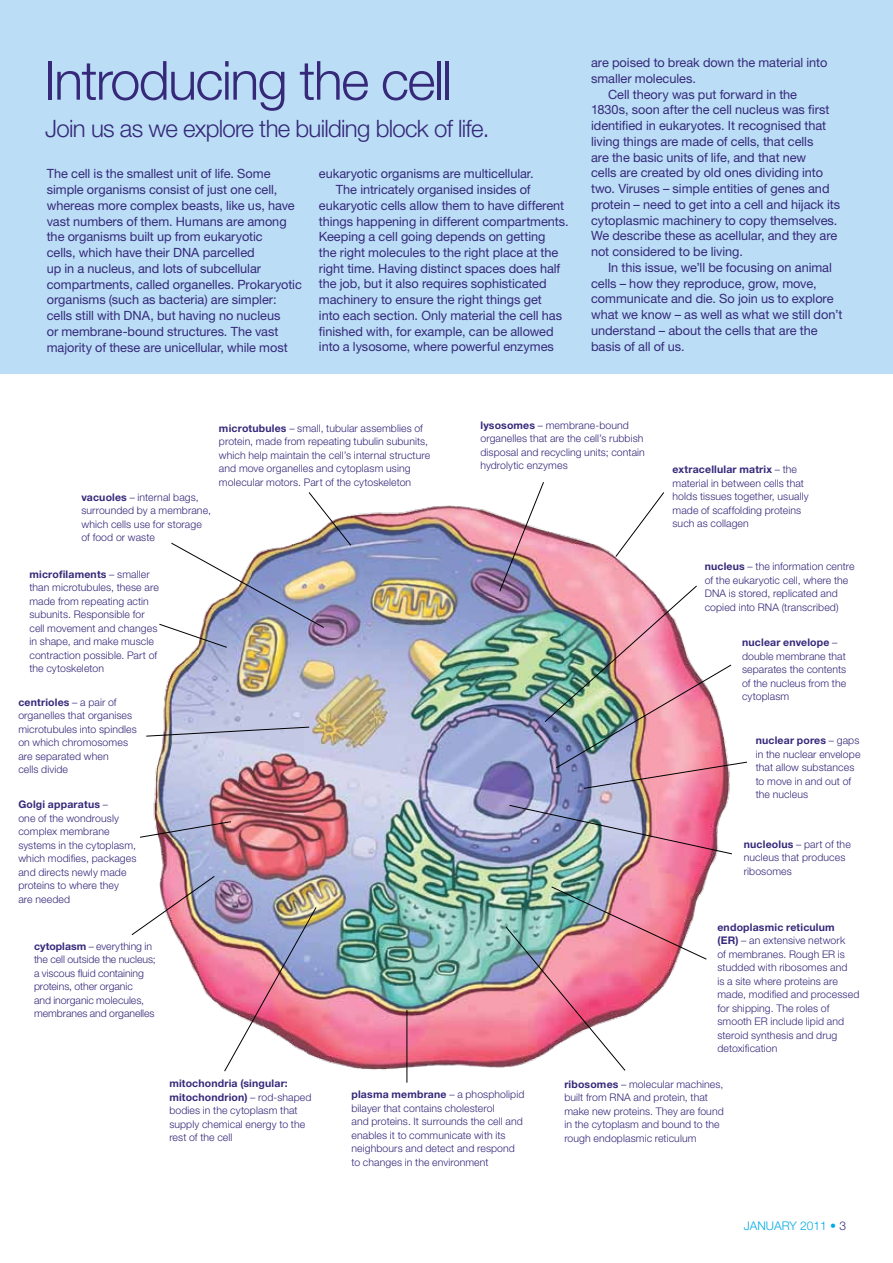
<style>
.page{position:relative;width:893px;height:1263px;background:#fff}
.page>*{position:absolute;margin:0;border:0;box-sizing:border-box;transform-origin:0 0}
.t1{font:300 54px "Helvetica Neue LT";letter-spacing:-.03em;color:#36297a}
.t2{font:300 24px "Helvetica Neue LT";letter-spacing:-.03em;color:#36297a}
.t3{font:12.75px/15.8px "Helvetica Neue LT";letter-spacing:-.005em;color:#36297a}
.t4{font:300 12px "Helvetica Neue LT";color:#00aae6}
.t5{font:300 10.5px/13.5px "Helvetica Neue LT";letter-spacing:.01em;color:#36297a}
.s1{font-weight:700}
.s2{color:#36297a}
</style>
<div class="page">
<img style="left:153px;top:505px;width:577px;height:578px">
<div style="left:0;top:0;width:893px;height:373px;background:#bbdef6"></div>
<svg style="left:140px;top:821px;width:92px;height:17px"></svg>
<hr style="left:407px;top:1010px;width:1px;height:73px;background:#000">
<img style="left:131px;top:875px;width:84px;height:61px">
<img style="left:509px;top:804px;width:223px;height:51px">
<img style="left:224px;top:906px;width:93px;height:166px">
<img style="left:158px;top:492px;width:194px;height:156px">
<svg style="left:146px;top:726px;width:164px;height:11px;background:#b5b8ce"></svg>
<img style="left:499px;top:482px;width:248px;height:307px">
<img style="left:505px;top:886px;width:202px;height:185px">
<h1 class="t1" style="left:44px;top:47px;width:410px">Introducing the cell</h1>
<h2 class="t2" style="left:45px;top:114px;width:446px">Join us as we explore the building block of life.</h2>
<p class="t3" style="left:47px;top:166px;width:257px">The cell is the smallest unit of life. Some simple organisms consist of just one cell, whereas more complex beasts, like us, have vast numbers of them. Humans are among the organisms built up from eukaryotic<br>cells, which have their DNA parcelled<br>up in a nucleus, and lots of subcellular compartments, called organelles. Prokaryotic organisms (such as bacteria) are simpler: cells still with DNA, but having no nucleus<br>or membrane-bound structures. The vast majority of these are unicellular, while most</p>
<p class="t3" style="left:319px;top:166px;width:216px">eukaryotic organisms are multicellular.</p>
<p class="t3" style="left:336px;top:181px;width:196px">The intricately organised insides of</p>
<p class="t3" style="left:319px;top:197px;width:247px">eukaryotic cells allow them to have different</p>
<p class="t3" style="left:319px;top:213px;width:251px">things happening in different compartments.</p>
<p class="t3" style="left:319px;top:229px;width:228px">Keeping a cell going depends on getting</p>
<p class="t3" style="left:319px;top:244px;width:241px">the right molecules to the right place at the</p>
<p class="t3" style="left:319px;top:260px;width:243px">right time. Having distinct spaces does half</p>
<p class="t3" style="left:319px;top:276px;width:229px">the job, but it also requires sophisticated</p>
<p class="t3" style="left:319px;top:292px;width:224px">machinery to ensure the right things get</p>
<p class="t3" style="left:319px;top:307px;width:245px">into each section. Only material the cell has</p>
<p class="t3" style="left:319px;top:323px;width:236px">finished with, for example, can be allowed</p>
<p class="t3" style="left:319px;top:339px;width:237px">into a lysosome, where powerful enzymes</p>
<p class="t3" style="left:591px;top:55px;width:238px">are poised to break down the material into</p>
<p class="t3" style="left:591px;top:70px;width:106px">smaller molecules.</p>
<p class="t3" style="left:608px;top:86px;width:191px">Cell theory was put forward in the</p>
<p class="t3" style="left:591px;top:102px;width:240px">1830s, soon after the cell nucleus was first</p>
<p class="t3" style="left:591px;top:118px;width:237px">identified in eukaryotes. It recognised that</p>
<p class="t3" style="left:591px;top:133px;width:224px">living things are made of cells, that cells</p>
<p class="t3" style="left:591px;top:149px;width:217px">are the basic units of life, and that new</p>
<p class="t3" style="left:591px;top:165px;width:233px">cells are created by old ones dividing into</p>
<p class="t3" style="left:591px;top:181px;width:240px">two. Viruses – simple entities of genes and</p>
<p class="t3" style="left:591px;top:196px;width:251px">protein – need to get into a cell and hijack its</p>
<p class="t3" style="left:591px;top:212px;width:248px">cytoplasmic machinery to copy themselves.</p>
<p class="t3" style="left:591px;top:228px;width:248px">We describe these as acellular, and they are</p>
<p class="t3" style="left:591px;top:244px;width:153px">not considered to be living.</p>
<p class="t3" style="left:608px;top:259px;width:225px">In this issue, we’ll be focusing on animal</p>
<p class="t3" style="left:591px;top:275px;width:227px">cells – how they reproduce, grow, move,</p>
<p class="t3" style="left:591px;top:291px;width:244px">communicate and die. So join us to explore</p>
<p class="t3" style="left:591px;top:307px;width:253px">what we know – as well as what we still don’t</p>
<p class="t3" style="left:591px;top:322px;width:228px">understand – about the cells that are the</p>
<p class="t3" style="left:591px;top:338px;width:95px">basis of all of us.</p>
<p class="t5" style="left:81px;top:490px;width:131px"><span class="s1">vacuoles</span> – internal bags, surrounded by a membrane, which cells use for storage of food or waste</p>
<p class="t5" style="left:219px;top:421px;width:213px"><span class="s1">microtubules</span> – small, tubular assemblies of protein, made from repeating tubulin subunits, which help maintain the cell’s internal structure and move organelles and cytoplasm using molecular motors. Part of the cytoskeleton</p>
<p class="t5" style="left:29px;top:567px;width:131px"><span class="s1">microfilaments</span> – smaller than microtubules, these are made from repeating actin subunits. Responsible for cell movement and changes in shape, and make muscle contraction possible. Part of the cytoskeleton</p>
<p class="t5" style="left:18px;top:695px;width:120px"><span class="s1">centrioles</span> – a pair of organelles that organises microtubules into spindles on which chromosomes are separated when<br>cells divide</p>
<p class="t5" style="left:18px;top:798px;width:120px"><span class="s1">Golgi apparatus</span> –<br>one of the wondrously complex membrane systems in the cytoplasm, which modifies, packages and directs newly made proteins to where they<br>are needed</p>
<p class="t5" style="left:34px;top:939px;width:123px"><span class="s1">cytoplasm</span> – everything in the cell outside the nucleus; a viscous fluid containing proteins, other organic<br>and inorganic molecules, membranes and organelles</p>
<p class="t5" style="left:480px;top:418px;width:166px"><span class="s1">lysosomes</span> – membrane-bound organelles that are the cell’s rubbish disposal and recycling units; contain hydrolytic enzymes</p>
<p class="t5" style="left:672px;top:463px;width:138px"><span class="s1">extracellular matrix</span> – the material in between cells that holds tissues together, usually made of scaffolding proteins such as collagen</p>
<p class="t5" style="left:705px;top:560px;width:151px"><span class="s1">nucleus</span> – the information centre of the eukaryotic cell, where the<br>DNA is stored, replicated and copied into RNA (transcribed)</p>
<p class="t5" style="left:742px;top:635px;width:106px"><span class="s1">nuclear envelope</span> – double membrane that separates the contents of the nucleus from the cytoplasm</p>
<p class="t5" style="left:756px;top:734px;width:106px"><span class="s1">nuclear pores</span> – gaps in the nuclear envelope that allow substances to move in and out of the nucleus</p>
<p class="t5" style="left:744px;top:837px;width:108px"><span class="s1">nucleolus</span> – part of the nucleus that produces ribosomes</p>
<p class="t5" style="left:717px;top:920px;width:143px"><span class="s1">endoplasmic reticulum<br>(ER)</span> – an extensive network<br>of membranes. Rough ER is studded with ribosomes and<br>is a site where proteins are made, modified and processed for shipping. The roles of smooth ER include lipid and steroid synthesis and drug detoxification</p>
<p class="t5" style="left:169px;top:1077px;width:144px"><span class="s1">mitochondria (singular: mitochondrion)</span> – rod-shaped bodies in the cytoplasm that supply chemical energy to the rest of the cell</p>
<p class="t5" style="left:351px;top:1088px;width:174px"><span class="s1">plasma membrane</span> – a phospholipid bilayer that contains cholesterol<br>and proteins. It surrounds the cell and enables it to communicate with its neighbours and detect and respond to changes in the environment</p>
<p class="t5" style="left:564px;top:1077px;width:161px"><span class="s1">ribosomes</span> – molecular machines, built from RNA and protein, that make new proteins. They are found in the cytoplasm and bound to the rough endoplasmic reticulum</p>
<p class="t4" style="left:744px;top:1218px;width:104px">JANUARY 2011 • <span class="s2">3</span></p>
</div>
